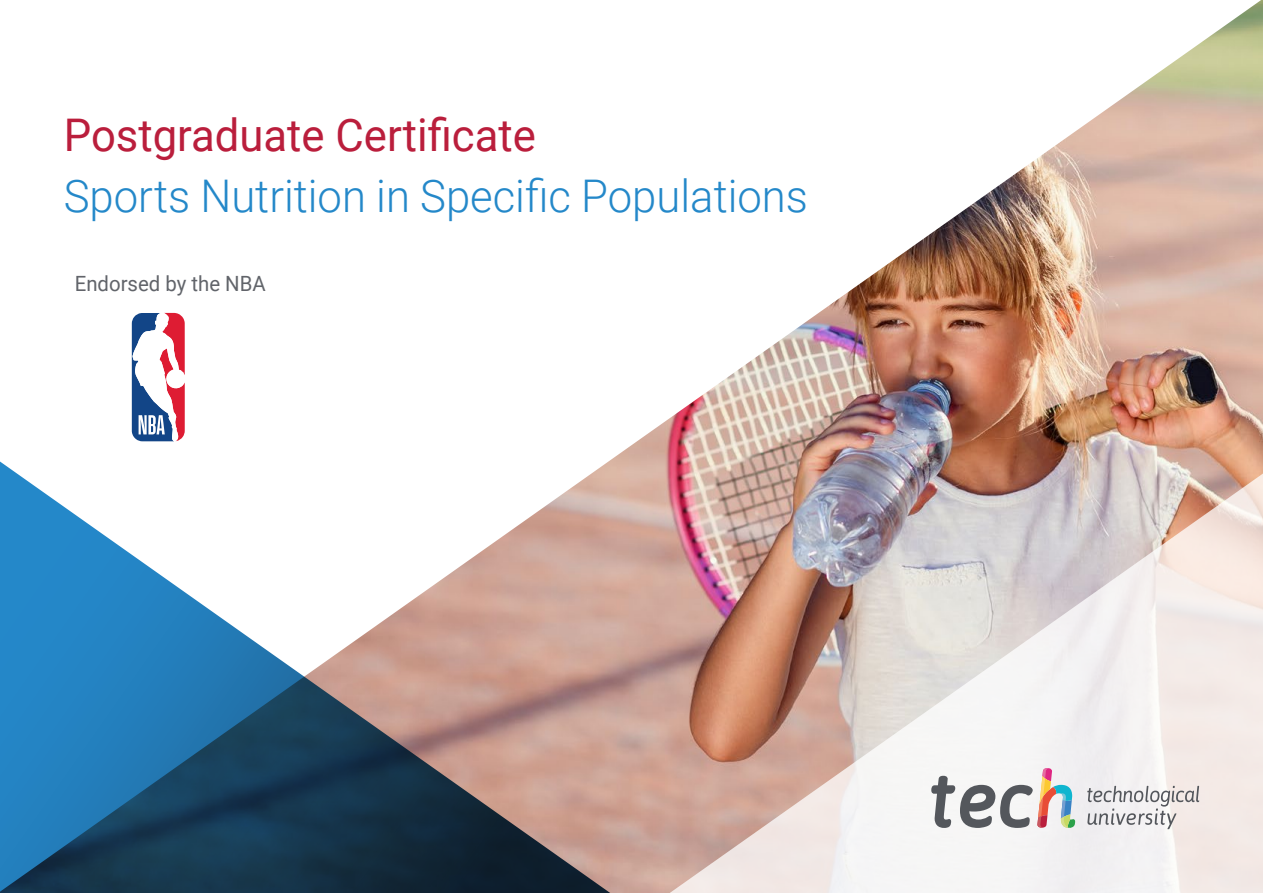
<style>
.page{position:relative;width:1263px;height:893px;background:#fff}
.page>*{position:absolute;margin:0;border:0;box-sizing:border-box;transform-origin:0 0}
.t1{font:300 45px "Roboto";color:#2488c9}
.t2{font:45px "Roboto";color:#ba1e3c}
.t3{font:21px "Roboto";color:#61646a}
</style>
<div class="page">
<img style="left:131px;top:0;width:1132px;height:458px">
<svg style="left:0;top:446px;width:640px;height:447px"></svg>
<img style="left:634px;top:458px;width:629px;height:435px">
<svg style="left:931px;top:768px;width:144px;height:60px"></svg>
<svg style="left:1087px;top:786px;width:112px;height:43px"></svg>
<svg style="left:132px;top:313px;width:53px;height:128px"></svg>
<p class="t2" style="left:64px;top:103px;width:474px">Postgraduate Certificate</p>
<p class="t1" style="left:64px;top:164px;width:746px">Sports Nutrition in Specific Populations</p>
<p class="t3" style="left:75px;top:269px;width:192px">Endorsed by the NBA</p>
</div>
